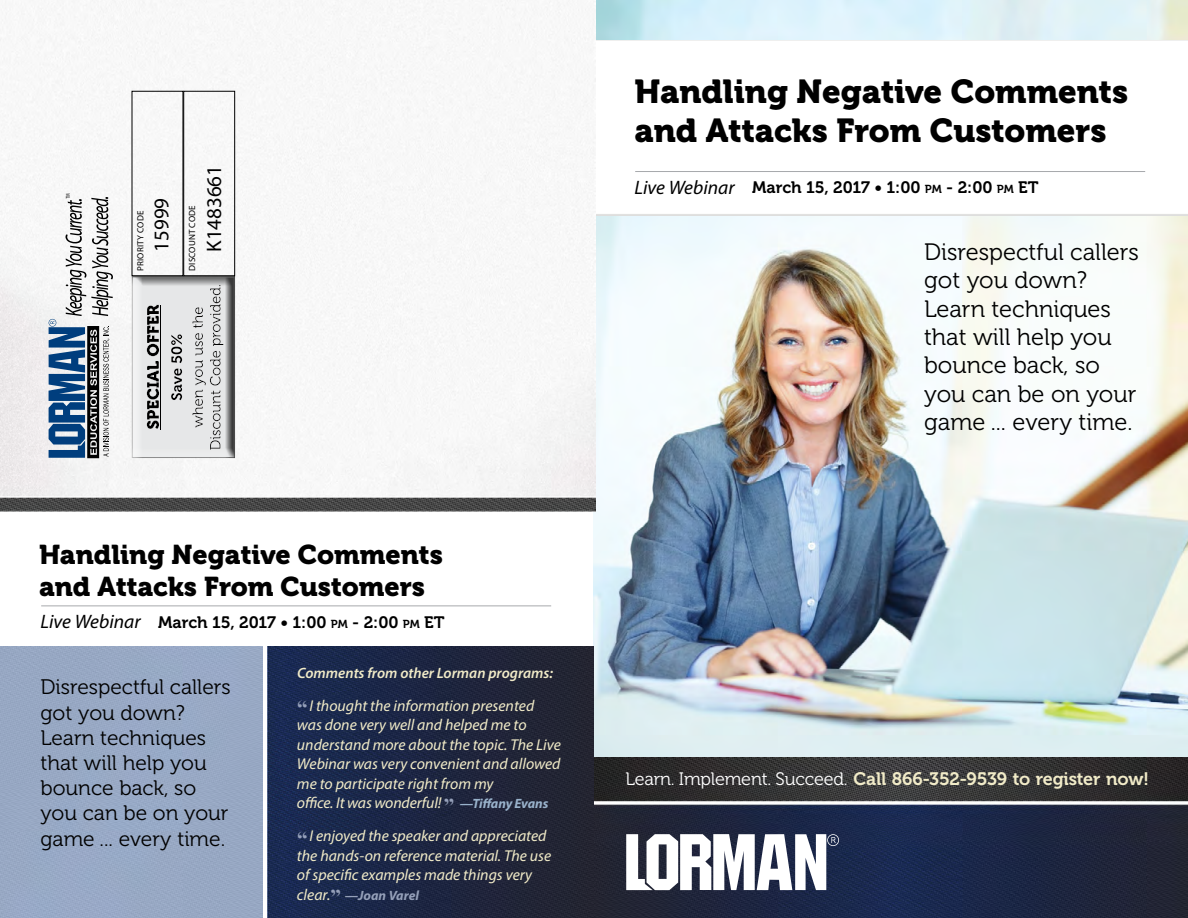
<style>
.page{position:relative;width:1188px;height:918px;background:#fff}
.page>*{position:absolute;margin:0;border:0;box-sizing:border-box;transform-origin:0 0}
.t1{font:33px/39.6px "Museo 900";color:#000}
.t2{font:27px/32.4px "Museo 900";color:#000}
.t3{font:23.7px/28.5px "Museo 300";color:#000}
.t4{font:21px/25.2px "Museo 300";color:#000}
.t5{font:21px "Myriad Pro";color:#000}
.t6{font:italic 19.5px "Myriad Pro";color:#000}
.t7{font:18px "Museo 700";letter-spacing:-.01em;color:#f1ebc8}
.t8{font:16.5px "Museo 700";letter-spacing:-.005em;color:#000}
.t9{font:italic 15.75px/19.5px "Myriad Pro";color:#f1ebc8}
.t10{font:italic 600 15px "Myriad Pro";color:#f1ebc8}
.t11{font:italic 700 13.5px "Myriad Pro";color:#95a0b9}
.t12{font:9px "Myriad Pro";letter-spacing:.02em;color:#000}
.s1{font-style:inherit}
.s2{font-size:11.55px}
.s3{font-family:"Times New Roman";font-weight:700;font-style:normal;font-size:21px;color:#95a0b9}
.s4{font-weight:700;font-size:13.5px;color:#99b2cb}
.s5{font-weight:400;font-size:15.75px;color:#f1ebc8}
.s6{font-family:"Times New Roman";font-style:normal;font-size:21px}
.s7{font-family:"Museo 300";color:#fff}
</style>
<div class="page">
<img style="left:594px;top:0;width:594px;height:918px">
<img style="left:595px;top:40px;width:593px;height:175px">
<div style="left:0;top:646px;width:262px;height:272px;background:#98a8c4"></div>
<img style="left:267px;top:647px;width:327px;height:271px">
<img style="left:0;top:0;width:595px;height:512px">
<svg style="left:49px;top:194px;width:64px;height:264px"></svg>
<svg style="left:626px;top:834px;width:213px;height:56px"></svg>
<hr style="left:635px;top:171px;width:510px;height:1px;background:#a7a9ac">
<hr style="left:41px;top:605px;width:510px;height:1px;background:#a7a9ac">
<div style="left:121px;top:267px;width:115px;height:202px;background:#f6f6f6"></div>
<div style="left:124px;top:265px;width:112px;height:199px;background:#000;opacity:.75"></div>
<div style="left:183px;top:91px;width:52px;height:185px;border:1px solid #000"></div>
<p class="t12" style="left:135px;top:271px;width:62px;rotate:-90deg">PRIORITY CODE</p>
<h3 class="t5" style="left:148px;top:252px;width:55px;rotate:-90deg">15999</h3>
<p class="t12" style="left:187px;top:271px;width:67px;rotate:-90deg">DISCOUNT CODE</p>
<h3 class="t5" style="left:201px;top:252px;width:88px;rotate:-90deg">K1483661</h3>
<h2 class="t2" style="left:39px;top:538px;width:405px">Handling Negative Comments and Attacks From Customers</h2>
<p class="t6" style="left:40px;top:610px;width:102px">Live Webinar</p>
<p class="t8" style="left:158px;top:613px;width:288px">March 15, 2017 • <span class="s1">1:00</span> <span class="s2">PM</span> - <span class="s1">2:00</span> <span class="s2">PM</span> ET</p>
<h3 class="t4" style="left:40px;top:675px;width:192px">Disrespectful callers got you down?<br>Learn techniques that will help you bounce back, so you can be on your game ... every time.</h3>
<p class="t10" style="left:297px;top:663px;width:258px">Comments from other Lorman programs:</p>
<p class="t9" style="left:297px;top:695px;width:265px"><span class="s3">“</span>I thought the information presented was done very well and helped me to understand more about the topic. The Live Webinar was very convenient and allowed me to participate right from my<br>office. It was wonderful! <span class="s3">”</span> <span class="s4">—Tiffany Evans</span></p>
<p class="t9" style="left:297px;top:826px;width:256px"><span class="s3">“</span>I enjoyed the speaker and appreciated the hands-on reference material. The use of specific examples made things very</p>
<p class="t11" style="left:297px;top:886px;width:124px"><span class="s5">clear.</span><span class="s6">”</span> —Joan Varel</p>
<h1 class="t1" style="left:634px;top:72px;width:495px">Handling Negative Comments and Attacks From Customers</h1>
<p class="t6" style="left:634px;top:176px;width:102px">Live Webinar</p>
<p class="t8" style="left:752px;top:178px;width:288px">March 15, 2017 • <span class="s1">1:00</span> <span class="s2">PM</span> - <span class="s1">2:00</span> <span class="s2">PM</span> ET</p>
<h3 class="t3" style="left:924px;top:238px;width:216px">Disrespectful callers got you down?<br>Learn techniques that will help you bounce back, so you can be on your game ... every time.</h3>
<p class="t7" style="left:626px;top:769px;width:525px"><span class="s7">Learn. Implement. Succeed.</span> Call 866-352-9539 to register now!</p>
</div>
